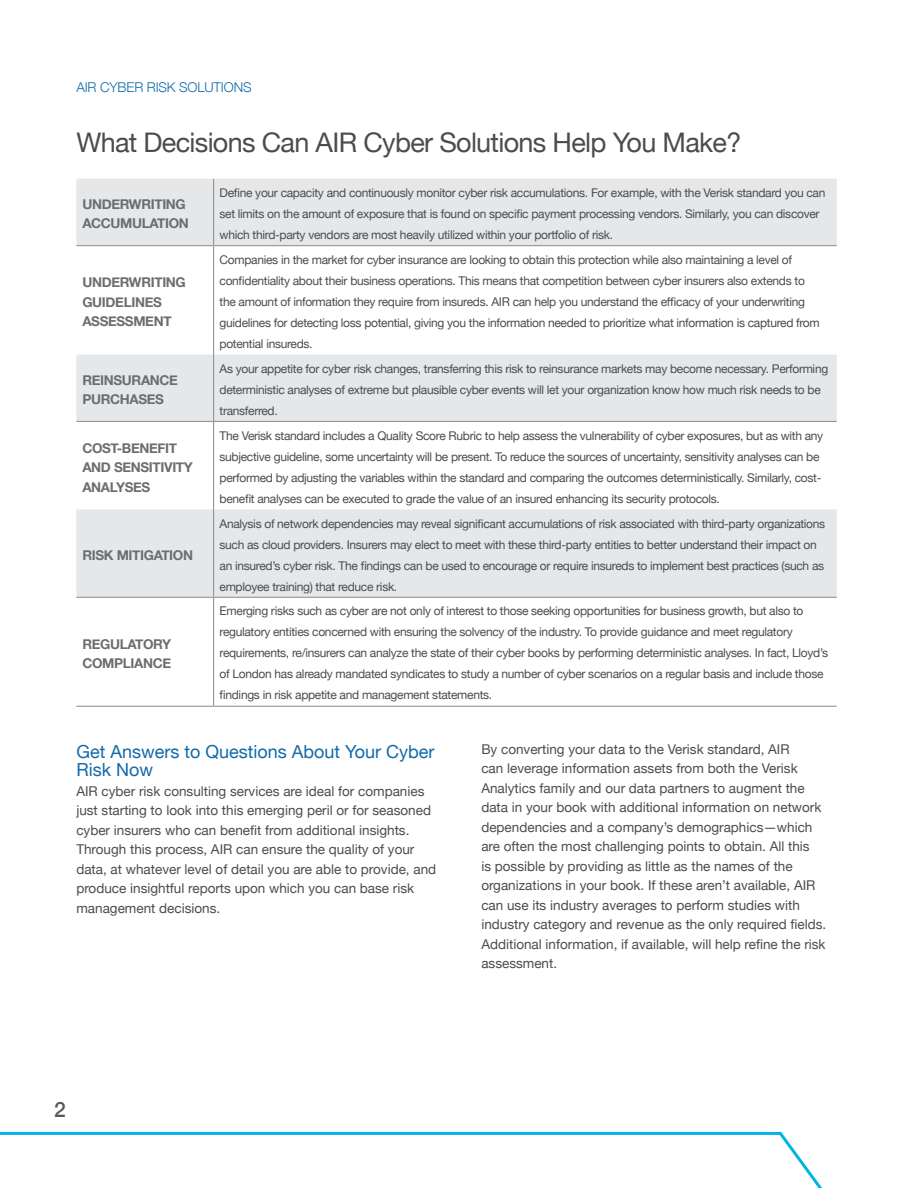
<style>
.page{position:relative;width:918px;height:1188px;background:#fff}
.page>*{position:absolute;margin:0;border:0;box-sizing:border-box;transform-origin:0 0}
.t1{font:27px "Helvetica Neue";letter-spacing:-.025em;color:#4b4c4d}
.t2{font:500 21px "Helvetica Neue";color:#57585a}
.t3{font:18px/18px "Helvetica Neue";color:#116aa9}
.t4{font:13.5px/19.5px "Helvetica Neue";color:#4b4c4d}
.t5{font:700 13.5px/19.5px "Helvetica Neue";letter-spacing:-.025em;color:#6c6d70}
.t6{font:300 13.5px "Helvetica Neue";letter-spacing:-.01em;color:#116aa9}
.t7{font:12px/21px "Helvetica Neue";letter-spacing:-.025em;color:#4b4c4d}
</style>
<div class="page">
<svg style="left:0;top:1131px;width:822px;height:57px"></svg>
<svg style="left:76px;top:179px;width:761px;height:418px;fill:#e6e7e9"></svg>
<hr style="left:76px;top:245px;width:138px;height:1px;background:#939598">
<hr style="left:214px;top:245px;width:623px;height:1px;background:#939598">
<hr style="left:213px;top:179px;width:1px;height:66px;background:#939598">
<hr style="left:213px;top:246px;width:1px;height:109px;background:#939598">
<hr style="left:213px;top:422px;width:1px;height:87px;background:#939598">
<hr style="left:213px;top:598px;width:1px;height:108px;background:#939598">
<hr style="left:213px;top:355px;width:1px;height:66px;background:#939598">
<hr style="left:76px;top:421px;width:138px;height:1px;background:#939598">
<hr style="left:214px;top:421px;width:623px;height:1px;background:#939598">
<hr style="left:214px;top:597px;width:623px;height:1px;background:#939598">
<hr style="left:213px;top:509px;width:1px;height:88px;background:#939598">
<hr style="left:76px;top:597px;width:138px;height:1px;background:#939598">
<hr style="left:76px;top:706px;width:138px;height:1px;background:#939598">
<hr style="left:214px;top:706px;width:623px;height:1px;background:#939598">
<p class="t6" style="left:76px;top:77px;width:177px">AIR CYBER RISK SOLUTIONS</p>
<h1 class="t1" style="left:76px;top:123px;width:667px">What Decisions Can AIR Cyber Solutions Help You Make?</h1>
<p class="t5" style="left:82px;top:195px;width:108px">UNDERWRITING<br>ACCUMULATION</p>
<p class="t7" style="left:220px;top:183px;width:607px">Define your capacity and continuously monitor cyber risk accumulations. For example, with the Verisk standard you can set limits on the amount of exposure that is found on specific payment processing vendors. Similarly, you can discover which third-party vendors are most heavily utilized within your portfolio of risk.</p>
<p class="t5" style="left:82px;top:273px;width:105px">UNDERWRITING<br>GUIDELINES<br>ASSESSMENT</p>
<p class="t7" style="left:220px;top:250px;width:602px">Companies in the market for cyber insurance are looking to obtain this protection while also maintaining a level of confidentiality about their business operations. This means that competition between cyber insurers also extends to the amount of information they require from insureds. AIR can help you understand the efficacy of your underwriting guidelines for detecting loss potential, giving you the information needed to prioritize what information is captured from potential insureds.</p>
<p class="t5" style="left:82px;top:371px;width:97px">REINSURANCE<br>PURCHASES</p>
<p class="t7" style="left:220px;top:359px;width:610px">As your appetite for cyber risk changes, transferring this risk to reinsurance markets may become necessary. Performing deterministic analyses of extreme but plausible cyber events will let your organization know how much risk needs to be transferred.</p>
<p class="t5" style="left:82px;top:438px;width:112px">COST-BENEFIT<br>AND SENSITIVITY<br>ANALYSES</p>
<p class="t7" style="left:220px;top:426px;width:605px">The Verisk standard includes a Quality Score Rubric to help assess the vulnerability of cyber exposures, but as with any subjective guideline, some uncertainty will be present. To reduce the sources of uncertainty, sensitivity analyses can be performed by adjusting the variables within the standard and comparing the outcomes deterministically. Similarly, cost&shy;benefit analyses can be executed to grade the value of an insured enhancing its security protocols.</p>
<p class="t5" style="left:82px;top:546px;width:112px">RISK MITIGATION</p>
<p class="t5" style="left:82px;top:634px;width:90px">REGULATORY<br>COMPLIANCE</p>
<p class="t7" style="left:220px;top:513px;width:607px">Analysis of network dependencies may reveal significant accumulations of risk associated with third-party organizations such as cloud providers. Insurers may elect to meet with these third-party entities to better understand their impact on an insured’s cyber risk. The findings can be used to encourage or require insureds to implement best practices (such as employee training) that reduce risk.</p>
<p class="t7" style="left:220px;top:601px;width:610px">Emerging risks such as cyber are not only of interest to those seeking opportunities for business growth, but also to regulatory entities concerned with ensuring the solvency of the industry. To provide guidance and meet regulatory requirements, re/insurers can analyze the state of their cyber books by performing deterministic analyses. In fact, Lloyd’s of London has already mandated syndicates to study a number of cyber scenarios on a regular basis and include those findings in risk appetite and management statements.</p>
<h3 class="t3" style="left:76px;top:744px;width:360px">Get Answers to Questions About Your Cyber<br>Risk Now</h3>
<p class="t4" style="left:76px;top:782px;width:361px">AIR cyber risk consulting services are ideal for companies just starting to look into this emerging peril or for seasoned cyber insurers who can benefit from additional insights.<br>Through this process, AIR can ensure the quality of your data, at whatever level of detail you are able to provide, and produce insightful reports upon which you can base risk management decisions.</p>
<p class="t4" style="left:481px;top:740px;width:346px">By converting your data to the Verisk standard, AIR<br>can leverage information assets from both the Verisk Analytics family and our data partners to augment the data in your book with additional information on network dependencies and a company’s demographics—which are often the most challenging points to obtain. All this<br>is possible by providing as little as the names of the organizations in your book. If these aren’t available, AIR can use its industry averages to perform studies with industry category and revenue as the only required fields.<br>Additional information, if available, will help refine the risk assessment.</p>
<h2 class="t2" style="left:54px;top:1093px;width:13px">2</h2>
</div>
